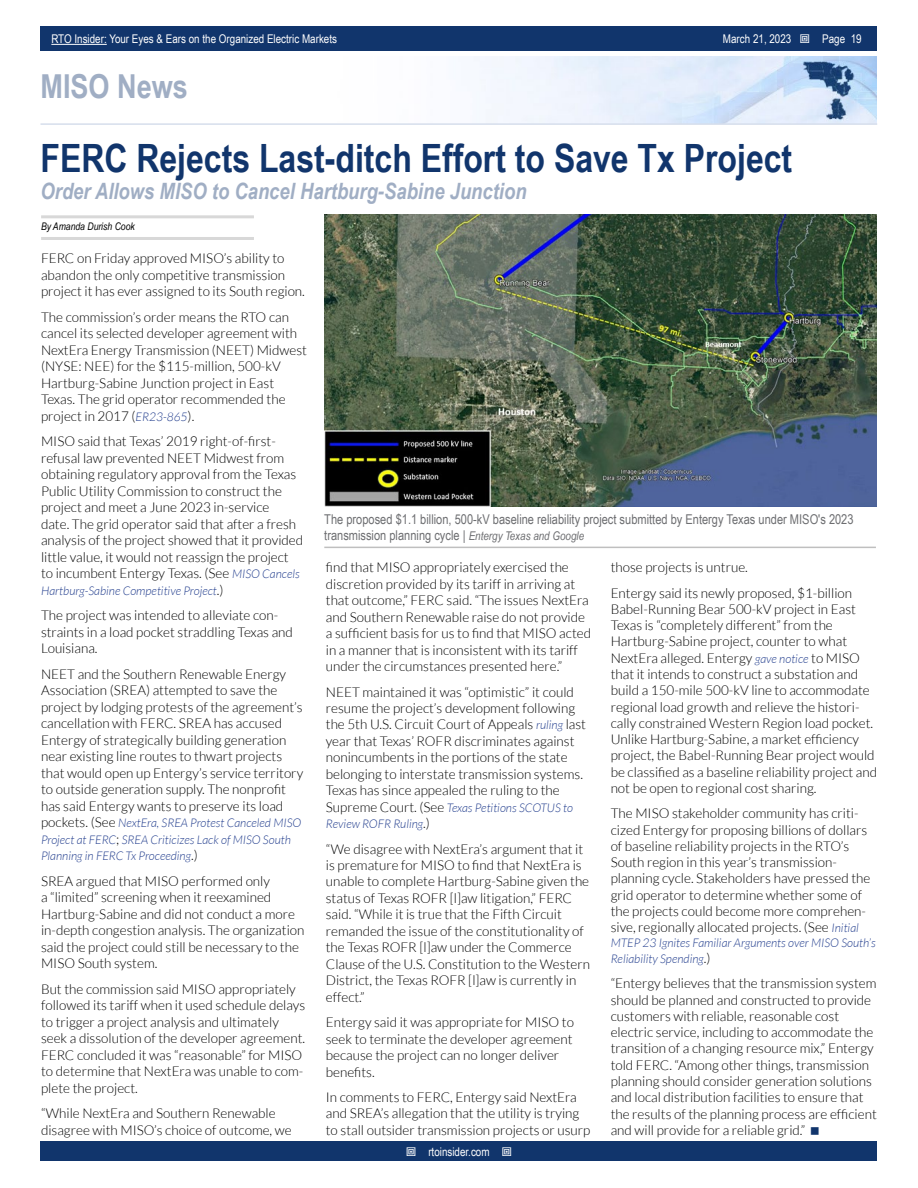
<style>
.page{position:relative;width:918px;height:1188px;background:#fff}
.page>*{position:absolute;margin:0;border:0;box-sizing:border-box;transform-origin:0 0}
.t1{font:700 39px "Arial Narrow";color:#11356c}
.t2{font:700 33px "Arial Narrow";color:#a0aec4}
.t3{font:italic 700 22.5px "Arial Narrow";color:#a0aec4}
.t4{font:300 13.5px/16.5px "Lato";color:#000}
.t5{font:13.5px/16.2px "Arial Narrow";color:#6d6e71}
.t6{font:italic 300 12px/16.5px "Lato";color:#25408f}
.t7{font:12px "Arial Narrow";color:#fff}
.t8{font:italic 10.5px "Arial Narrow";color:#000}
.s1{font-style:italic;font-size:12px;color:#25408f}
.s2{font-style:normal;font-size:13.5px;color:#000}
.s3{font-style:italic;font-size:12px}
</style>
<div class="page">
<div style="left:41px;top:1142px;width:836px;height:19px;background:#11356c"></div>
<div style="left:41px;top:27px;width:836px;height:24px;background:#11356c"></div>
<hr style="left:51px;top:44px;width:56px;height:1px;background:#fff">
<img style="left:474px;top:56px;width:403px;height:67px">
<hr style="left:40px;top:123px;width:837px;height:2px;background:#d6deec">
<hr style="left:41px;top:215px;width:213px;height:3px;background:#d8d8d8">
<hr style="left:41px;top:237px;width:213px;height:3px;background:#d8d8d8">
<hr style="left:324px;top:547px;width:552px;height:1px;background:#bfbfbf">
<img style="left:325px;top:215px;width:552px;height:291px">
<p class="t7" style="left:51px;top:30px;width:287px">RTO Insider: Your Eyes &amp; Ears on the Organized Electric Markets</p>
<p class="t7" style="left:723px;top:30px;width:70px">March 21, 2023</p>
<p class="t7" style="left:822px;top:30px;width:41px">Page 19</p>
<h2 class="t2" style="left:40px;top:61px;width:149px">MISO News</h2>
<h1 class="t1" style="left:40px;top:129px;width:753px">FERC Rejects Last-ditch Effort to Save Tx Project</h1>
<h3 class="t3" style="left:40px;top:174px;width:488px">Order Allows MISO to Cancel Hartburg-Sabine Junction</h3>
<p class="t8" style="left:41px;top:219px;width:95px">By Amanda Durish Cook</p>
<p class="t4" style="left:41px;top:250px;width:265px">FERC on Friday approved MISO’s ability to abandon the only competitive transmission project it has ever assigned to its South region.</p>
<p class="t4" style="left:41px;top:309px;width:267px">The commission’s order means the RTO can cancel its selected developer agreement with NextEra Energy Transmission (NEET) Midwest (NYSE: NEE) for the $115-million, 500-kV Hartburg-Sabine Junction project in East Texas. The grid operator recommended the project in 2017 (<span class="s1">ER23-865</span>).</p>
<p class="t4" style="left:41px;top:433px;width:264px">MISO said that Texas’ 2019 right-of-first&shy;refusal law prevented NEET Midwest from obtaining regulatory approval from the Texas Public Utility Commission to construct the project and meet a June 2023 in-service<br>date. The grid operator said that after a fresh analysis of the project showed that it provided little value, it would not reassign the project to incumbent Entergy Texas. (See <span class="s1">MISO Cancels</span></p>
<p class="t6" style="left:41px;top:583px;width:184px">Hartburg-Sabine Competitive Project<span class="s2">.)</span></p>
<p class="t4" style="left:41px;top:607px;width:253px">The project was intended to alleviate con&shy;straints in a load pocket straddling Texas and<br>Louisiana.</p>
<p class="t4" style="left:41px;top:666px;width:264px">NEET and the Southern Renewable Energy Association (SREA) attempted to save the project by lodging protests of the agreement’s cancellation with FERC. SREA has accused Entergy of strategically building generation near existing line routes to thwart projects that would open up Entergy’s service territory to outside generation supply. The nonprofit has said Entergy wants to preserve its load</p>
<p class="t6" style="left:41px;top:815px;width:262px"><span class="s2">pockets. (See</span> NextEra, SREA Protest Canceled MISO<br>Project at FERC<span class="s2">;</span> SREA Criticizes Lack of MISO South<br>Planning in FERC Tx Proceeding<span class="s2">.)</span></p>
<p class="t4" style="left:41px;top:873px;width:265px">SREA argued that MISO performed only<br>a “limited” screening when it reexamined Hartburg-Sabine and did not conduct a more in-depth congestion analysis. The organization said the project could still be necessary to the MISO South system.</p>
<p class="t4" style="left:41px;top:981px;width:266px">But the commission said MISO appropriately followed its tariff when it used schedule delays to trigger a project analysis and ultimately seek a dissolution of the developer agreement.<br>FERC concluded it was “reasonable” for MISO to determine that NextEra was unable to com&shy;plete the project.</p>
<p class="t4" style="left:41px;top:1105px;width:252px">“While NextEra and Southern Renewable disagree with MISO’s choice of outcome, we</p>
<p class="t5" style="left:324px;top:510px;width:531px">The proposed $1.1 billion, 500-kV baseline reliability project submitted by Entergy Texas under MISO's 2023 transmission planning cycle | <span class="s3">Entergy Texas and Google</span></p>
<p class="t4" style="left:326px;top:559px;width:267px">find that MISO appropriately exercised the discretion provided by its tariff in arriving at that outcome,” FERC said. “The issues NextEra and Southern Renewable raise do not provide a sufficient basis for us to find that MISO acted in a manner that is inconsistent with its tariff under the circumstances presented here.”</p>
<p class="t4" style="left:326px;top:684px;width:262px">NEET maintained it was “optimistic” it could resume the project’s development following the 5th U.S. Circuit Court of Appeals <span class="s1">ruling</span> last year that Texas’ ROFR discriminates against nonincumbents in the portions of the state belonging to interstate transmission systems.<br>Texas has since appealed the ruling to the</p>
<p class="t6" style="left:326px;top:800px;width:249px"><span class="s2">Supreme Court. (See</span> Texas Petitions SCOTUS to<br>Review ROFR Ruling<span class="s2">.)</span></p>
<p class="t4" style="left:326px;top:841px;width:266px">“We disagree with NextEra’s argument that it is premature for MISO to find that NextEra is unable to complete Hartburg-Sabine given the status of Texas ROFR [l]aw litigation,” FERC said. “While it is true that the Fifth Circuit remanded the issue of the constitutionality of the Texas ROFR [l]aw under the Commerce Clause of the U.S. Constitution to the Western District, the Texas ROFR [l]aw is currently in effect.”</p>
<p class="t4" style="left:326px;top:1014px;width:250px">Entergy said it was appropriate for MISO to seek to terminate the developer agreement because the project can no longer deliver benefits.</p>
<p class="t4" style="left:326px;top:1089px;width:266px">In comments to FERC, Entergy said NextEra and SREA’s allegation that the utility is trying to stall outsider transmission projects or usurp</p>
<p class="t4" style="left:611px;top:555px;width:243px;line-height:25.3px">those projects is untrue.<br>Entergy said its newly proposed, $1-billion</p>
<p class="t4" style="left:611px;top:601px;width:268px">Babel-Running Bear 500-kV project in East Texas is “completely different” from the Hartburg-Sabine project, counter to what NextEra alleged. Entergy <span class="s1">gave notice</span> to MISO that it intends to construct a substation and build a 150-mile 500-kV line to accommodate regional load growth and relieve the histori&shy;cally constrained Western Region load pocket.<br>Unlike Hartburg-Sabine, a market efficiency project, the Babel-Running Bear project would be classified as a baseline reliability project and not be open to regional cost sharing.</p>
<p class="t4" style="left:611px;top:805px;width:261px">The MISO stakeholder community has criti&shy;cized Entergy for proposing billions of dollars of baseline reliability projects in the RTO’s South region in this year’s transmission&shy;planning cycle. Stakeholders have pressed the grid operator to determine whether some of the projects could become more comprehen&shy;sive, regionally allocated projects. (See <span class="s1">Initial</span></p>
<p class="t6" style="left:611px;top:935px;width:267px">MTEP 23 Ignites Familiar Arguments over MISO South’s<br>Reliability Spending<span class="s2">.)</span></p>
<p class="t4" style="left:611px;top:975px;width:268px">“Entergy believes that the transmission system should be planned and constructed to provide customers with reliable, reasonable cost electric service, including to accommodate the transition of a changing resource mix,” Entergy told FERC. “Among other things, transmission planning should consider generation solutions and local distribution facilities to ensure that the results of the planning process are efficient and will provide for a reliable grid.”</p>
<p class="t7" style="left:428px;top:1143px;width:63px">rtoinsider.com</p>
</div>
